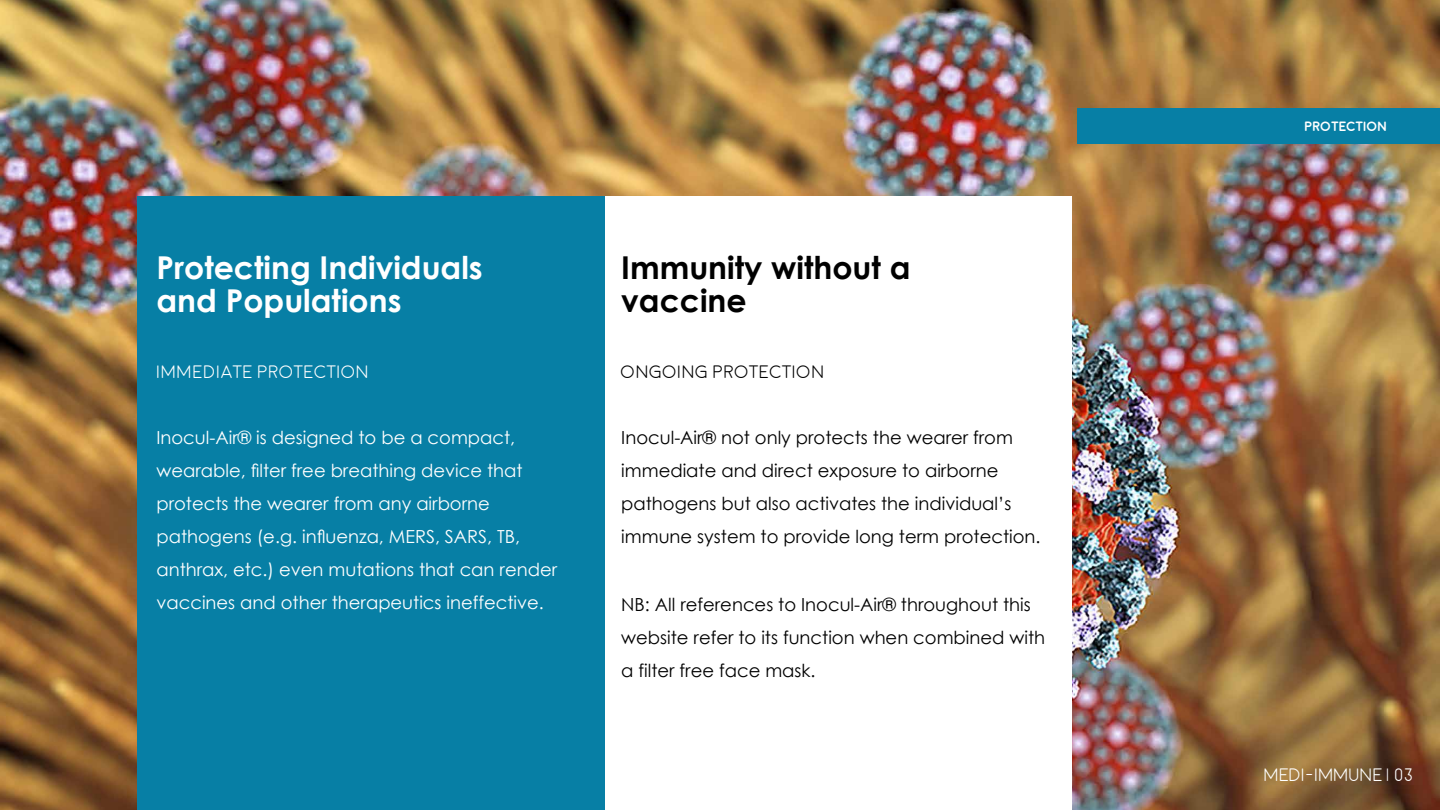
<style>
.page{position:relative;width:1440px;height:810px;background:#fff}
.page>*{position:absolute;margin:0;border:0;box-sizing:border-box;transform-origin:0 0}
.t1{font:700 31.5px/33px "Century Gothic";color:#fff}
.t2{font:700 31.5px/33px "Century Gothic";color:#000}
.t3{font:18px/33px "Century Gothic";color:#000}
.t4{font:18px/33px "Century Gothic";color:#fff}
.t5{font:300 18px "Moon";color:#fff}
.t6{font:300 18px "Moon";color:#000}
.t7{font:700 13.5px "Moon";color:#fff}
</style>
<div class="page">
<img style="left:0;top:0;width:1440px;height:810px">
<div style="left:1078px;top:108px;width:362px;height:36px;background:#077fa5"></div>
<div style="left:605px;top:196px;width:467px;height:614px;background:#fff"></div>
<div style="left:137px;top:196px;width:468px;height:614px;background:#077fa5"></div>
<h1 class="t1" style="left:156px;top:250px;width:328px">Protecting Individuals and Populations</h1>
<p class="t5" style="left:156px;top:363px;width:214px">IMMEDIATE PROTECTION</p>
<p class="t4" style="left:156px;top:421px;width:402px">Inocul-Air® is designed to be a compact, wearable, filter free breathing device that protects the wearer from any airborne pathogens (e.g. influenza, MERS, SARS, TB, anthrax, etc.) even mutations that can render vaccines and other therapeutics ineffective.</p>
<h1 class="t2" style="left:621px;top:250px;width:291px">Immunity without a vaccine</h1>
<p class="t6" style="left:621px;top:363px;width:205px">ONGOING PROTECTION</p>
<p class="t3" style="left:621px;top:421px;width:421px">Inocul-Air® not only protects the wearer from immediate and direct exposure to airborne pathogens but also activates the individual’s immune system to provide long term protection.</p>
<p class="t3" style="left:621px;top:587px;width:425px">NB: All references to Inocul-Air® throughout this website refer to its function when combined with a filter free face mask.</p>
<p class="t7" style="left:1304px;top:120px;width:85px">PROTECTION</p>
<p class="t5" style="left:1264px;top:766px;width:151px">MEDI-IMMUNE | 03</p>
</div>
